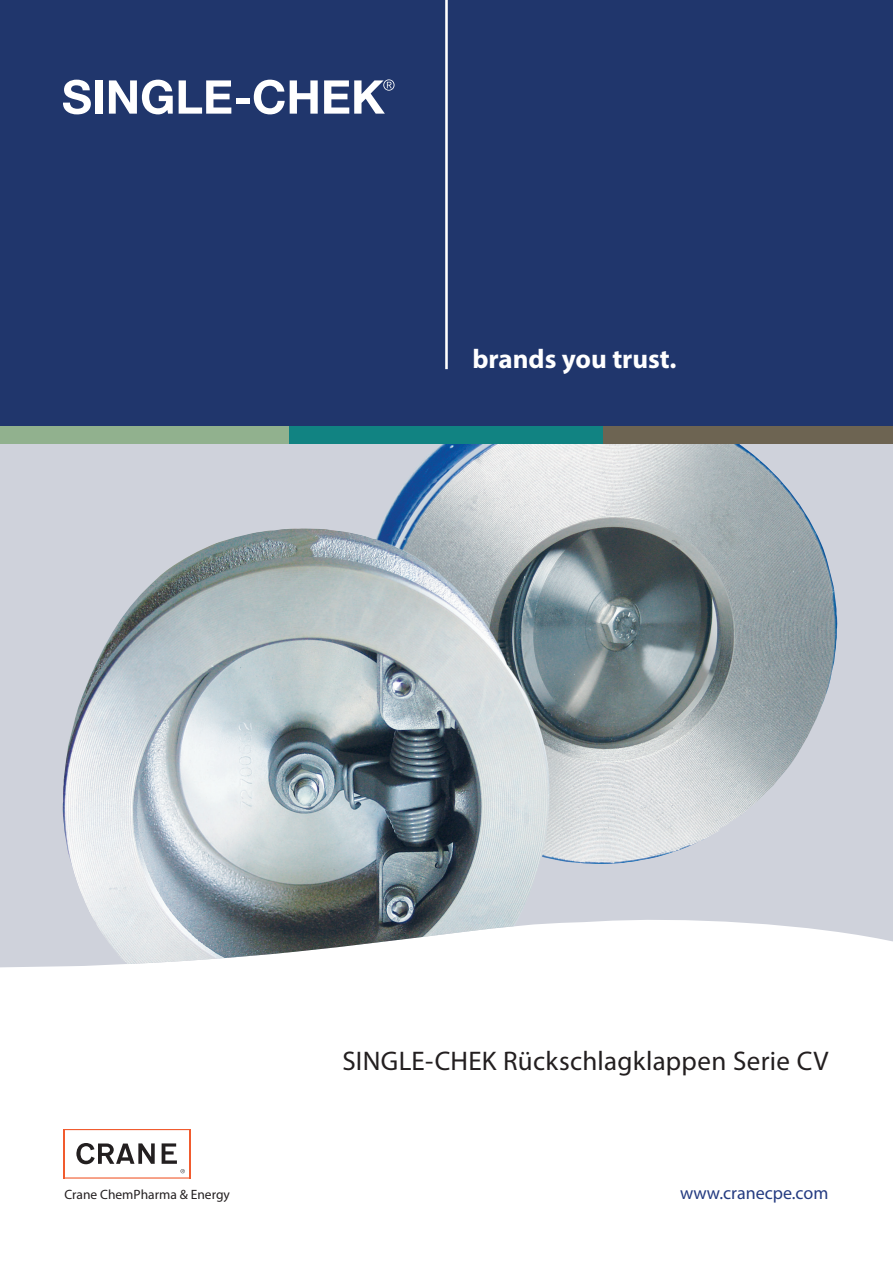
<style>
.page{position:relative;width:893px;height:1263px;background:#fff}
.page>*{position:absolute;margin:0;border:0;box-sizing:border-box;transform-origin:0 0}
.t1{font:27px "Myriad Pro";letter-spacing:.01em;color:#231f20}
.t2{font:700 27px "Myriad Pro";color:#fff}
.t3{font:18px "Myriad Pro";color:#243b81}
.t4{font:13.5px "Myriad Pro";color:#231f20}
</style>
<div class="page">
<div style="left:0;top:444px;width:893px;height:523px;background:#cfd2db"></div>
<img style="left:62px;top:444px;width:775px;height:520px">
<div style="left:0;top:0;width:893px;height:435px;background:#20366c"></div>
<svg style="left:445px;top:0;width:3px;height:369px"></svg>
<svg style="left:76px;top:1143px;width:79px;height:21px"></svg>
<hr style="left:64px;top:1177px;width:126px;height:1px;background:#f15b2e">
<hr style="left:189px;top:1129px;width:2px;height:49px;background:#f15b2e">
<hr style="left:63px;top:1129px;width:127px;height:1px;background:#f15b2e">
<hr style="left:63px;top:1129px;width:1px;height:49px;background:#f15b2e">
<svg style="left:162px;top:1143px;width:23px;height:30px"></svg>
<div style="left:0;top:426px;width:290px;height:18px;background:#91b18e"></div>
<div style="left:603px;top:426px;width:290px;height:18px;background:#6d6452"></div>
<div style="left:290px;top:426px;width:313px;height:18px;background:#118382"></div>
<svg style="left:63px;top:80px;width:28px;height:34px"></svg>
<div style="left:95px;top:80px;width:7px;height:34px;background:#fff"></div>
<svg style="left:109px;top:80px;width:64px;height:34px"></svg>
<svg style="left:179px;top:80px;width:52px;height:34px"></svg>
<div style="left:236px;top:98px;width:14px;height:6px;background:#fff"></div>
<svg style="left:254px;top:80px;width:64px;height:34px"></svg>
<svg style="left:324px;top:79px;width:70px;height:35px"></svg>
<p class="t2" style="left:472px;top:342px;width:206px">brands you trust.</p>
<p class="t1" style="left:343px;top:1044px;width:487px">SINGLE-CHEK Rückschlagklappen Serie CV</p>
<p class="t4" style="left:64px;top:1186px;width:167px">Crane ChemPharma &amp; Energy</p>
<p class="t3" style="left:680px;top:1181px;width:150px">www.cranecpe.com</p>
</div>
